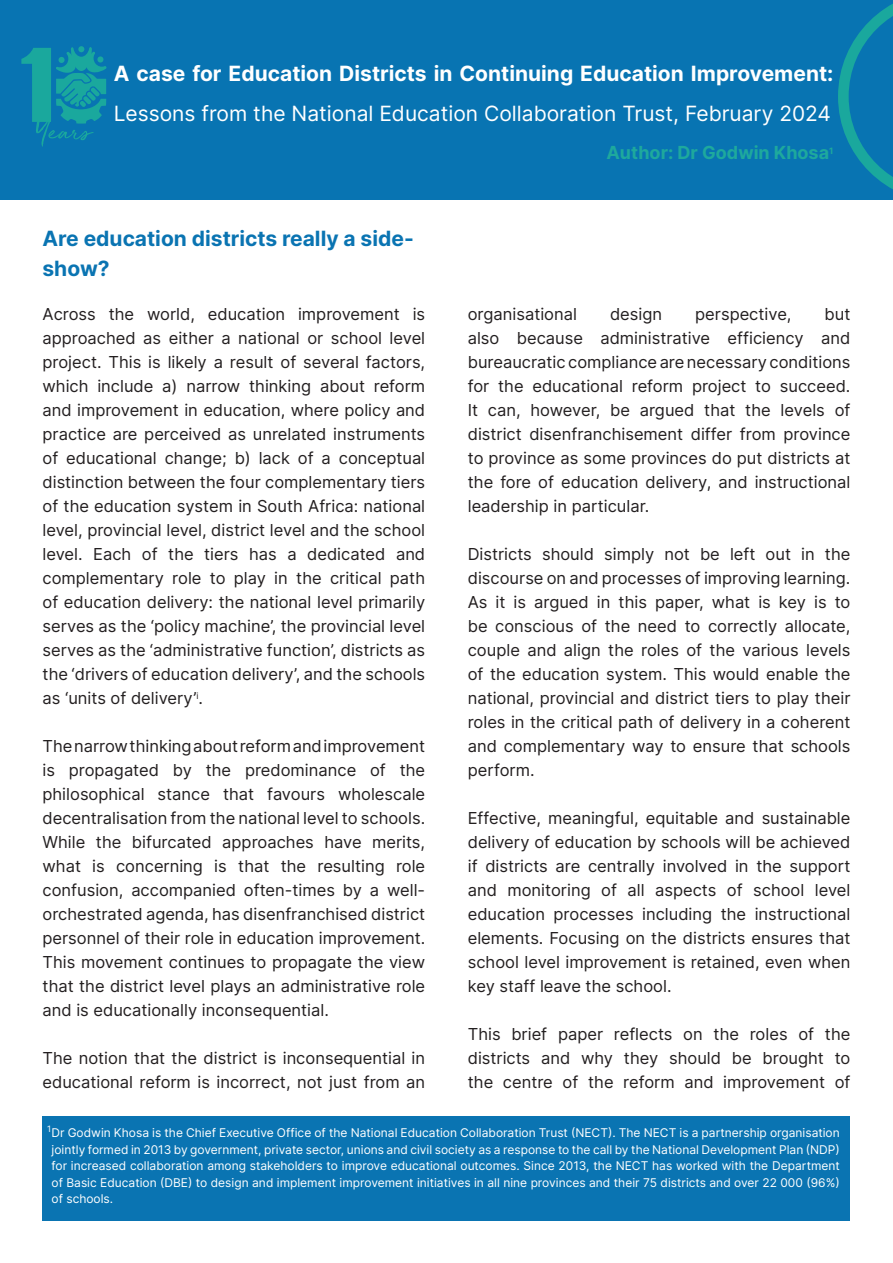
<style>
.page{position:relative;width:893px;height:1263px;background:#fff}
.page>*{position:absolute;margin:0;border:0;box-sizing:border-box;transform-origin:0 0}
.t1{font:21px "Inter";color:#fff}
.t2{font:700 21px "Inter";color:#fff}
.t3{font:700 21px/30px "Inter";color:#0a74b2}
.t4{font:700 18px "Inter";color:#1ea99d}
.t5{font:16.5px/24px "Inter";color:#231f20;text-align:justify}
.t6{font:12px/16.5px "Inter";color:#fff;text-align:justify}
.t7{font:8.7px "Inter";color:#fff}
</style>
<div class="page">
<div style="left:0;top:0;width:893px;height:200px;background:#0874b2"></div>
<svg style="left:21px;top:46px;width:86px;height:101px"></svg>
<svg style="left:838px;top:4px;width:55px;height:185px"></svg>
<div style="left:43px;top:1116px;width:807px;height:104px;background:#0a74b2"></div>
<p class="t2" style="left:114px;top:58px;width:721px">A case for Education Districts in Continuing Education Improvement:</p>
<p class="t1" style="left:114px;top:98px;width:719px">Lessons from the National Education Collaboration Trust, February 2024</p>
<p class="t3" style="left:43px;top:222px;width:373px">Are education districts really a side&shy;show?</p>
<p class="t5" style="left:43px;top:301px;width:384px">Across the world, education improvement is approached as either a national or school level project. This is likely a result of several factors, which include a) narrow thinking about reform and improvement in education, where policy and practice are perceived as unrelated instruments of educational change; b) lack of a conceptual distinction between the four complementary tiers of the education system in South Africa: national level, provincial level, district level and the school level. Each of the tiers has a dedicated and complementary role to play in the critical path of education delivery: the national level primarily serves as the ‘policy machine’, the provincial level serves as the ‘administrative function’, districts as the ‘drivers of education delivery’, and the schools as ‘units of delivery’<sup>i</sup>.</p>
<p class="t5" style="left:43px;top:733px;width:384px">The narrow thinking about reform and improvement is propagated by the predominance of the philosophical stance that favours wholescale decentralisation from the national level to schools.<br>While the bifurcated approaches have merits, what is concerning is that the resulting role confusion, accompanied often-times by a well&shy;orchestrated agenda, has disenfranchised district personnel of their role in education improvement.<br>This movement continues to propagate the view that the district level plays an administrative role and is educationally inconsequential.</p>
<p class="t5" style="left:43px;top:1045px;width:384px">The notion that the district is inconsequential in educational reform is incorrect, not just from an</p>
<p class="t4" style="left:606px;top:139px;width:228px">Author: Dr Godwin Khosa<sup>1</sup></p>
<p class="t5" style="left:468px;top:301px;width:111px">organisational</p>
<p class="t5" style="left:610px;top:301px;width:54px">design</p>
<p class="t5" style="left:695px;top:301px;width:98px">perspective,</p>
<p class="t5" style="left:468px;top:301px;width:384px;text-indent:357px">but also because administrative efficiency and bureaucratic compliance are necessary conditions for the educational reform project to succeed.<br>It can, however, be argued that the levels of district disenfranchisement differ from province to province as some provinces do put districts at the fore of education delivery, and instructional leadership in particular.</p>
<p class="t5" style="left:468px;top:541px;width:384px">Districts should simply not be left out in the discourse on and processes of improving learning.<br>As it is argued in this paper, what is key is to be conscious of the need to correctly allocate, couple and align the roles of the various levels of the education system. This would enable the national, provincial and district tiers to play their roles in the critical path of delivery in a coherent and complementary way to ensure that schools perform.</p>
<p class="t5" style="left:468px;top:805px;width:384px">Effective, meaningful, equitable and sustainable delivery of education by schools will be achieved if districts are centrally involved in the support and monitoring of all aspects of school level education processes including the instructional elements. Focusing on the districts ensures that school level improvement is retained, even when key staff leave the school.</p>
<p class="t5" style="left:468px;top:1021px;width:384px">This brief paper reflects on the roles of the districts and why they should be brought to the centre of the reform and improvement of</p>
<p class="t7" style="left:47px;top:1123px;width:6px">1</p>
<p class="t6" style="left:52px;top:1124px;width:790px">Dr Godwin Khosa is the Chief Executive Office of the National Education Collaboration Trust (NECT). The NECT is a partnership organisation jointly formed in 2013 by government, private sector, unions and civil society as a response to the call by the National Development Plan (NDP) for increased collaboration among stakeholders to improve educational outcomes. Since 2013, the NECT has worked with the Department of Basic Education (DBE) to design and implement improvement initiatives in all nine provinces and their 75 districts and over 22 000 (96%) of schools.</p>
</div>
